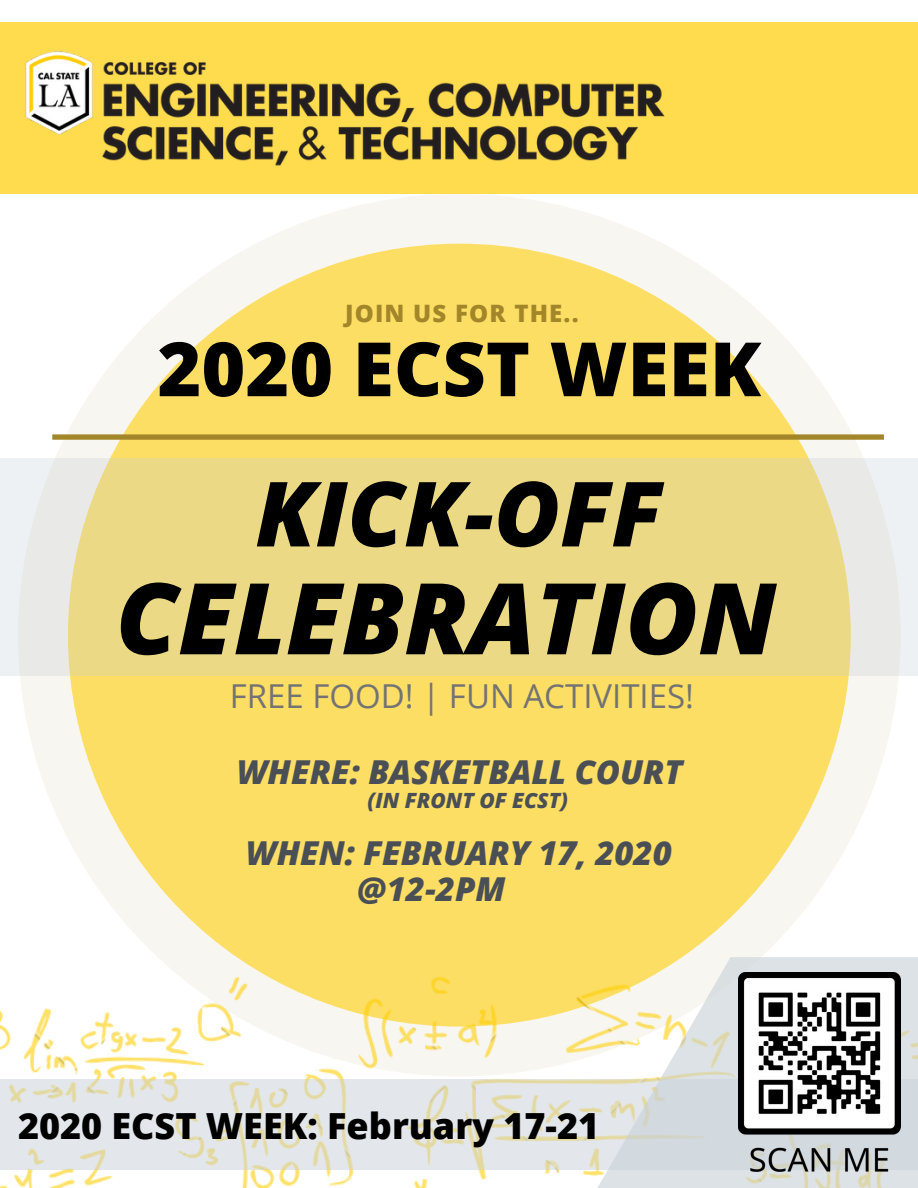
<style>
.page{position:relative;width:918px;height:1188px;background:#fff}
.page>*{position:absolute;margin:0;border:0;box-sizing:border-box;transform-origin:0 0}
.t1{font:italic 800 99px "Open Sans";color:#000}
.t2{font:italic 800 90px "Open Sans";color:#000}
.t3{font:800 75px "Open Sans";color:#000}
.t4{font:800 36px "Open Sans";color:#000}
.t5{font:italic 800 33px/36px "Open Sans";color:#4a4f55}
.t6{font:33px "Open Sans";color:#737373}
.t7{font:800 24px "Open Sans";letter-spacing:.05em;color:#a28629}
.t8{font:italic 800 21px "Open Sans";color:#4a4f55}
</style>
<div class="page">
<img style="left:0;top:22px;width:918px;height:1px">
<div style="left:18px;top:194px;width:883px;height:883px;background:#f8f6f0;border-radius:50%"></div>
<div style="left:68px;top:244px;width:783px;height:783px;background:#fcde65;border-radius:50%"></div>
<img style="left:0;top:972px;width:547px;height:216px">
<div style="left:0;top:23px;width:918px;height:171px;background:#ffdc4e"></div>
<img style="left:25px;top:51px;width:640px;height:115px">
<svg style="left:0;top:1080px;width:547px;height:90px;background:#e2e5e1"></svg>
<svg style="left:52px;top:434px;width:832px;height:6px;background:#ab9032"></svg>
<svg style="left:547px;top:957px;width:371px;height:231px"></svg>
<svg style="left:0;top:459px;width:918px;height:217px;background:#ebdc97"></svg>
<img style="left:739px;top:972px;width:162px;height:206px">
<p class="t7" style="left:345px;top:296px;width:235px">JOIN US FOR THE..</p>
<h3 class="t3" style="left:158px;top:316px;width:605px">2020 ECST WEEK</h3>
<h2 class="t2" style="left:255px;top:450px;width:409px">KICK-OFF</h2>
<h1 class="t1" style="left:116px;top:549px;width:662px">CELEBRATION</h1>
<p class="t6" style="left:230px;top:673px;width:466px">FREE FOOD! | FUN ACTIVITIES!</p>
<p class="t5" style="left:237px;top:753px;width:447px">WHERE: BASKETBALL COURT</p>
<p class="t8" style="left:368px;top:785px;width:202px">(IN FRONT OF ECST)</p>
<p class="t5" style="left:357px;top:834px;width:316px;text-indent:-111px">WHEN: FEBRUARY 17, 2020 @12-2PM</p>
<p class="t4" style="left:18px;top:1100px;width:583px">2020 ECST WEEK: February 17-21</p>
</div>
